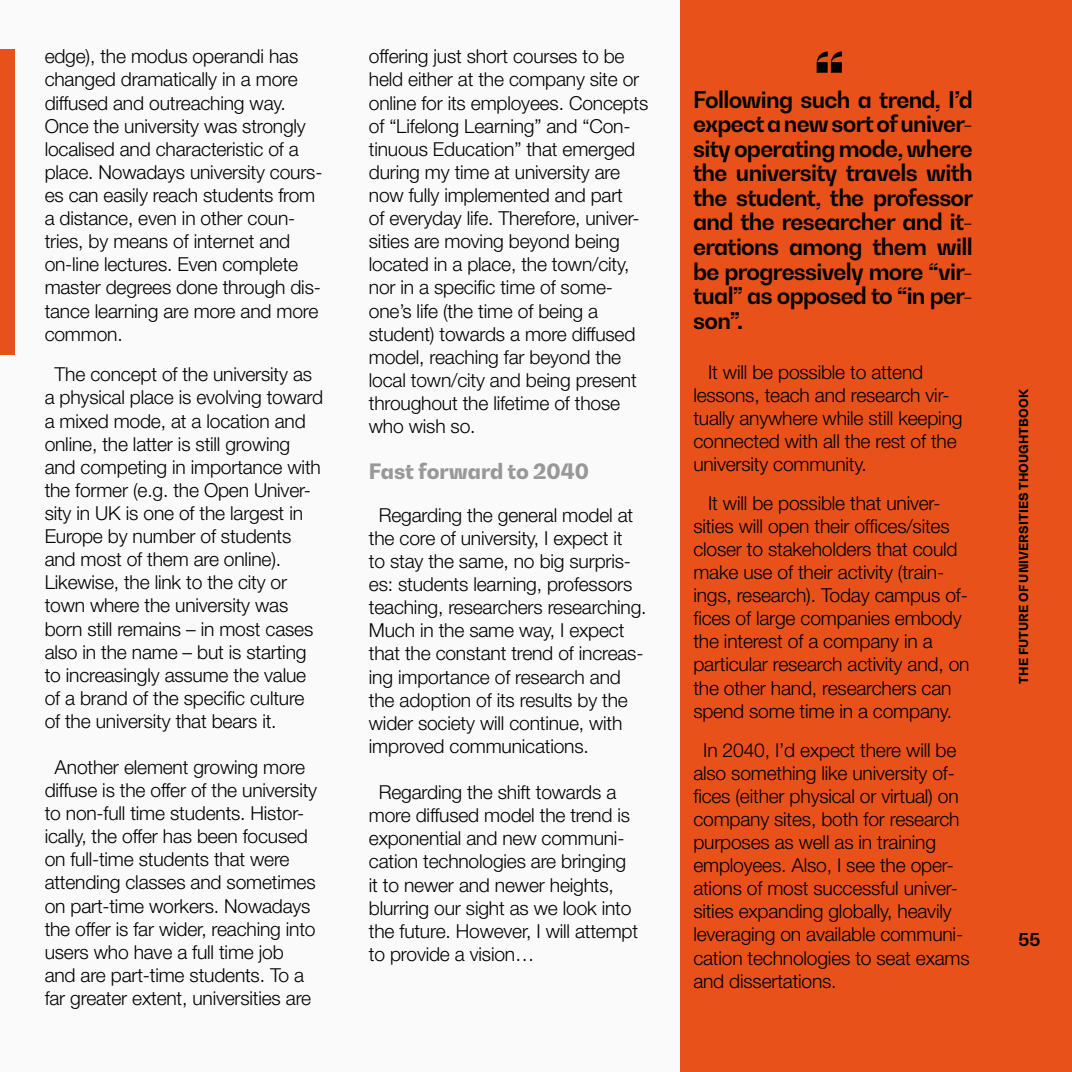
<style>
.page{position:relative;width:1072px;height:1072px;background:#fff}
.page>*{position:absolute;margin:0;border:0;box-sizing:border-box;transform-origin:0 0}
.t1{font:800 61.25px "Bw Gradual DEMO";color:#000}
.t2{font:700 22.75px/24.5px "Bw Gradual DEMO";letter-spacing:-.03em;color:#000;text-align:justify}
.t3{font:800 21px "Bw Gradual DEMO";color:#999898}
.t4{font:300 19.25px/23.1px "ES Helvetica";letter-spacing:-.01em;color:#000}
.t5{font:700 17.5px "Bw Gradual DEMO";color:#000}
.t6{font:800 12.25px "Bw Gradual DEMO";letter-spacing:.01em;color:#000}
</style>
<div class="page">
<div style="left:0;top:0;width:1071px;height:1071px;background:#fbfafa"></div>
<div style="left:680px;top:0;width:391px;height:1071px;background:#e9511b"></div>
<div style="left:0;top:50px;width:15px;height:305px;background:#e9511b"></div>
<p class="t4" style="left:45px;top:45px;width:279px">edge), the modus operandi has changed dramatically in a more diffused and outreaching way.<br>Once the university was strongly localised and characteristic of a place. Nowadays university cours&shy;es can easily reach students from a distance, even in other coun&shy;tries, by means of internet and on-line lectures. Even complete master degrees done through dis&shy;tance learning are more and more common.</p>
<p class="t4" style="left:45px;top:362px;width:280px;text-indent:10px">The concept of the university as a physical place is evolving toward a mixed mode, at a location and online, the latter is still growing and competing in importance with the former (e.g. the Open Univer&shy;sity in UK is one of the largest in<br>Europe by number of students and most of them are online).<br>Likewise, the link to the city or town where the university was born still remains – in most cases also in the name – but is starting to increasingly assume the value of a brand of the specific culture of the university that bears it.</p>
<p class="t4" style="left:45px;top:755px;width:274px;text-indent:10px">Another element growing more diffuse is the offer of the university to non-full time students. Histor&shy;ically, the offer has been focused on full-time students that were attending classes and sometimes on part-time workers. Nowadays the offer is far wider, reaching into users who have a full time job and are part-time students. To a far greater extent, universities are</p>
<p class="t4" style="left:369px;top:45px;width:281px">offering just short courses to be held either at the company site or online for its employees. Concepts of “Lifelong Learning” and “Con&shy;tinuous Education” that emerged during my time at university are now fully implemented and part<br>of everyday life. Therefore, univer&shy;sities are moving beyond being located in a place, the town/city, nor in a specific time of some&shy;one’s life (the time of being a student) towards a more diffused model, reaching far beyond the local town/city and being present throughout the lifetime of those who wish so.</p>
<p class="t3" style="left:369px;top:457px;width:221px">Fast forward to 2040</p>
<p class="t4" style="left:369px;top:503px;width:279px;text-indent:10px">Regarding the general model at the core of university, I expect it<br>to stay the same, no big surpris&shy;es: students learning, professors teaching, researchers researching.<br>Much in the same way, I expect that the constant trend of increas&shy;ing importance of research and the adoption of its results by the wider society will continue, with improved communications.</p>
<p class="t4" style="left:369px;top:780px;width:271px;text-indent:10px">Regarding the shift towards a more diffused model the trend is exponential and new communi&shy;cation technologies are bringing it to newer and newer heights, blurring our sight as we look into the future. However, I will attempt to provide a vision…</p>
<h1 class="t1" style="left:814px;top:33px;width:33px">“</h1>
<p class="t2" style="left:693px;top:87px;width:282px">Following such a trend, I’d expect a new sort of univer&shy;sity operating mode, where the university travels with the student, the professor and the researcher and it&shy;erations among them will be progressively more “vir&shy;tual” as opposed to “in per&shy;son”.</p>
<p class="t4" style="left:693px;top:360px;width:271px;text-indent:15px">It will be possible to attend lessons, teach and research vir&shy;tually anywhere while still keeping connected with all the rest of the university community.</p>
<p class="t4" style="left:693px;top:491px;width:278px;text-indent:15px">It will be possible that univer&shy;sities will open their offices/sites closer to stakeholders that could make use of their activity (train&shy;ings, research). Today campus of&shy;fices of large companies embody the interest of a company in a particular research activity and, on the other hand, researchers can spend some time in a company.</p>
<p class="t4" style="left:693px;top:737px;width:278px;text-indent:10px">In 2040, I’d expect there will be also something like university of&shy;fices (either physical or virtual) on company sites, both for research purposes as well as in training employees. Also, I see the oper&shy;ations of most successful univer&shy;sities expanding globally, heavily leveraging on available communi&shy;cation technologies to seat exams and dissertations.</p>
<p class="t6" style="left:1015px;top:683px;width:296px;rotate:-90deg">THE FUTURE OF UNIVERSITIES THOUGHTBOOK</p>
<p class="t5" style="left:1018px;top:927px;width:23px">55</p>
</div>
